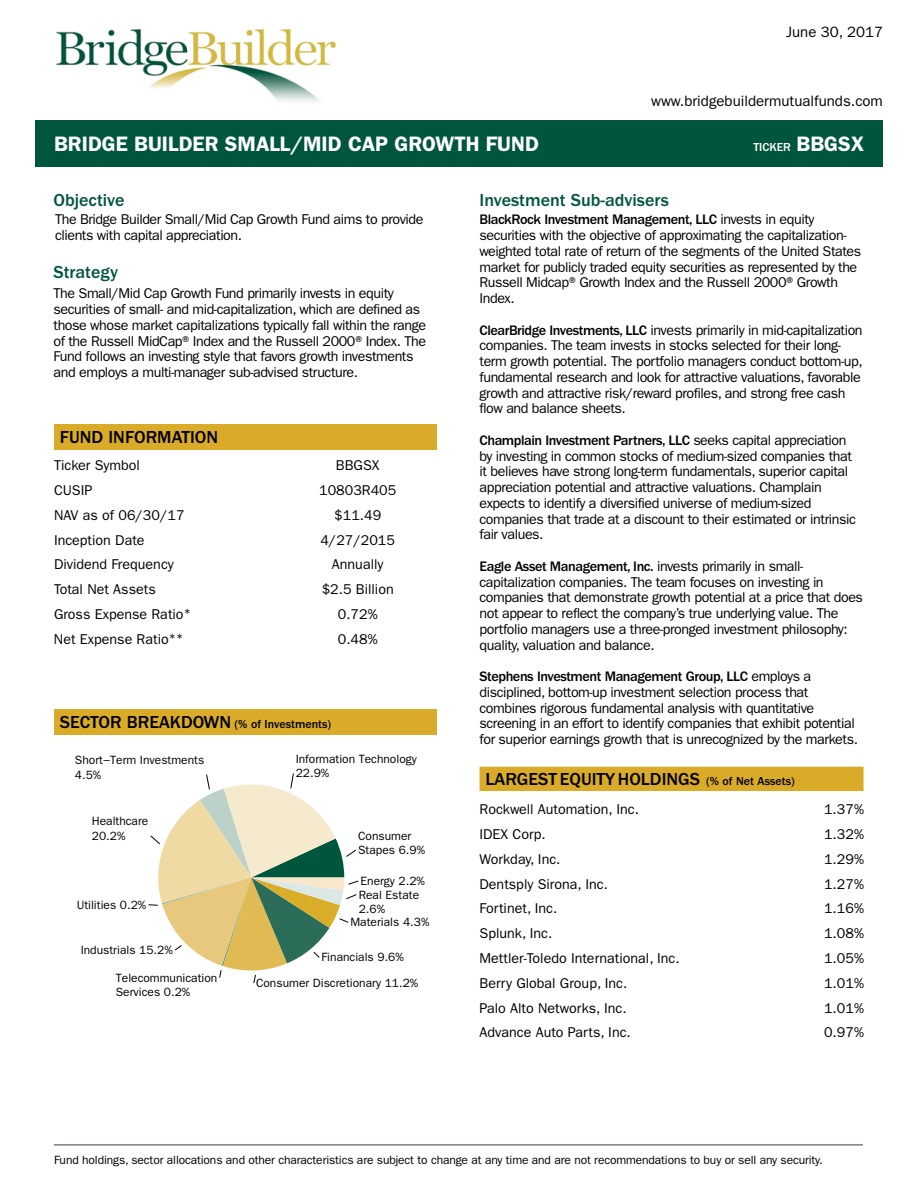
<style>
.page{position:relative;width:918px;height:1188px;background:#fff}
.page>*{position:absolute;margin:0;border:0;box-sizing:border-box;transform-origin:0 0}
.t1{font:600 21px "ITC Franklin Gothic Std";color:#fff}
.t2{font:500 18px "ITC Franklin Gothic Std";color:#000}
.t3{font:500 18px "ITC Franklin Gothic Std";color:#00553d}
.t4{font:15px "ITC Franklin Gothic Std";color:#000}
.t5{font:14.25px/15.8px "ITC Franklin Gothic Std";letter-spacing:-.03em;color:#000}
.t6{font:14.25px "ITC Franklin Gothic Std";color:#000}
.t7{font:12px/14.2px "ITC Franklin Gothic Std";color:#000}
.t8{font:500 12px "ITC Franklin Gothic Std";color:#000}
.t9{font:500 12px "ITC Franklin Gothic Std";color:#fff}
.s1{font-size:12px}
.s2{font-size:18px}
.s3{font-weight:500}
</style>
<div class="page">
<div style="left:54px;top:424px;width:382px;height:25px;background:#d9ab28"></div>
<img style="left:56px;top:29px;width:281px;height:73px">
<div style="left:36px;top:120px;width:847px;height:47px;background:#00553d"></div>
<div style="left:54px;top:709px;width:382px;height:25px;background:#d9ab28"></div>
<svg style="left:148px;top:773px;width:211px;height:210px"></svg>
<hr style="left:54px;top:1144px;width:809px;height:2px;background:#797e83">
<div style="left:480px;top:767px;width:384px;height:24px;background:#d9ab28"></div>
<p class="t4" style="left:786px;top:24px;width:99px">June 30, 2017</p>
<h1 class="t1" style="left:54px;top:131px;width:486px">BRIDGE BUILDER SMALL/MID CAP GROWTH FUND</h1>
<p class="t4" style="left:651px;top:93px;width:233px">www.bridgebuildermutualfunds.com</p>
<h1 class="t1" style="left:796px;top:131px;width:69px">BBGSX</h1>
<p class="t9" style="left:754px;top:140px;width:39px">ticker</p>
<p class="t3" style="left:54px;top:190px;width:73px">Objective</p>
<p class="t5" style="left:55px;top:212px;width:370px">The Bridge Builder Small/Mid Cap Growth Fund aims to provide clients with capital appreciation.</p>
<p class="t3" style="left:54px;top:262px;width:66px">Strategy</p>
<p class="t5" style="left:54px;top:286px;width:374px">The Small/Mid Cap Growth Fund primarily invests in equity securities of small- and mid-capitalization, which are defined as those whose market capitalizations typically fall within the range of the Russell MidCap®Index and the Russell 2000®Index. The Fund follows an investing style that favors growth investments and employs a multi-manager sub-advised structure.</p>
<p class="t2" style="left:60px;top:427px;width:160px">Fund Information</p>
<p class="t6" style="left:54px;top:457px;width:88px">Ticker Symbol</p>
<p class="t5" style="left:336px;top:458px;width:45px">BBGSX</p>
<p class="t5" style="left:54px;top:482px;width:40px">CUSIP</p>
<p class="t6" style="left:319px;top:482px;width:79px">10803R405</p>
<p class="t6" style="left:54px;top:507px;width:132px">NAV as of 06/30/17</p>
<p class="t5" style="left:334px;top:507px;width:49px">$11.49</p>
<p class="t6" style="left:54px;top:532px;width:92px">Inception Date</p>
<p class="t5" style="left:320px;top:532px;width:76px">4/27/2015</p>
<p class="t6" style="left:54px;top:556px;width:121px">Dividend Frequency</p>
<p class="t6" style="left:332px;top:556px;width:53px">Annually</p>
<p class="t6" style="left:54px;top:581px;width:103px">Total Net Assets</p>
<p class="t6" style="left:322px;top:581px;width:74px">$2.5 Billion</p>
<p class="t6" style="left:54px;top:606px;width:138px">Gross Expense Ratio<span class="s1">*</span></p>
<p class="t5" style="left:338px;top:606px;width:41px">0.72%</p>
<p class="t6" style="left:54px;top:631px;width:131px">Net Expense Ratio<span class="s1">**</span></p>
<p class="t5" style="left:338px;top:631px;width:41px">0.48%</p>
<p class="t8" style="left:60px;top:717px;width:273px"><span class="s2">sector breakdown</span> (% of Investments)</p>
<p class="t7" style="left:75px;top:753px;width:131px">Short−Term Investments<br>4.5%</p>
<p class="t7" style="left:92px;top:814px;width:58px">Healthcare<br>20.2%</p>
<p class="t7" style="left:296px;top:752px;width:123px">Information Technology<br>22.9%</p>
<p class="t7" style="left:358px;top:829px;width:68px">Consumer<br>Stapes 6.9%</p>
<p class="t7" style="left:360px;top:874px;width:66px">Energy 2.2%</p>
<p class="t7" style="left:359px;top:887px;width:62px">Real Estate<br>2.6%</p>
<p class="t7" style="left:77px;top:898px;width:71px">Utilities 0.2%</p>
<p class="t7" style="left:81px;top:943px;width:94px">Industrials 15.2%</p>
<p class="t7" style="left:116px;top:971px;width:103px">Telecommunication<br>Services 0.2%</p>
<p class="t7" style="left:256px;top:976px;width:164px">Consumer Discretionary 11.2%</p>
<p class="t7" style="left:350px;top:915px;width:80px">Materials 4.3%</p>
<p class="t7" style="left:322px;top:950px;width:84px">Financials 9.6%</p>
<p class="t3" style="left:480px;top:190px;width:191px">Investment Sub-advisers</p>
<p class="t5" style="left:480px;top:212px;width:383px"><span class="s3">BlackRock Investment Management, LLC</span> invests in equity securities with the objective of approximating the capitalization&shy;weighted total rate of return of the segments of the United States market for publicly traded equity securities as represented by the Russell Midcap®Growth Index and the Russell 2000®Growth Index.</p>
<p class="t5" style="left:480px;top:322px;width:385px"><span class="s3">ClearBridge Investments, LLC</span> invests primarily in mid-capitalization companies. The team invests in stocks selected for their long&shy;term growth potential. The portfolio managers conduct bottom-up, fundamental research and look for attractive valuations, favorable growth and attractive risk/reward profiles, and strong free cash flow and balance sheets.</p>
<p class="t5" style="left:480px;top:432px;width:378px"><span class="s3">Champlain Investment Partners, LLC</span> seeks capital appreciation by investing in common stocks of medium-sized companies that it believes have strong long-term fundamentals, superior capital appreciation potential and attractive valuations. Champlain expects to identify a diversified universe of medium-sized companies that trade at a discount to their estimated or intrinsic fair values.</p>
<p class="t5" style="left:480px;top:558px;width:385px"><span class="s3">Eagle Asset Management, Inc.</span> invests primarily in small&shy;capitalization companies. The team focuses on investing in companies that demonstrate growth potential at a price that does not appear to reflect the company’s true underlying value. The portfolio managers use a three-pronged investment philosophy: quality, valuation and balance.</p>
<p class="t5" style="left:480px;top:669px;width:380px"><span class="s3">Stephens Investment Management Group, LLC</span> employs a disciplined, bottom-up investment selection process that combines rigorous fundamental analysis with quantitative screening in an effort to identify companies that exhibit potential for superior earnings growth that is unrecognized by the markets.</p>
<p class="t2" style="left:486px;top:769px;width:311px">Largest Equity Holdings <span class="s1">(% of Net Assets)</span></p>
<p class="t6" style="left:480px;top:801px;width:161px">Rockwell Automation, Inc.</p>
<p class="t5" style="left:824px;top:802px;width:41px">1.37%</p>
<p class="t6" style="left:480px;top:826px;width:68px">IDEX Corp.</p>
<p class="t5" style="left:824px;top:826px;width:41px">1.32%</p>
<p class="t6" style="left:480px;top:851px;width:82px">Workday, Inc.</p>
<p class="t5" style="left:824px;top:851px;width:41px">1.29%</p>
<p class="t6" style="left:480px;top:876px;width:130px">Dentsply Sirona, Inc.</p>
<p class="t5" style="left:824px;top:876px;width:41px">1.27%</p>
<p class="t6" style="left:480px;top:900px;width:79px">Fortinet, Inc.</p>
<p class="t5" style="left:824px;top:901px;width:41px">1.16%</p>
<p class="t6" style="left:480px;top:925px;width:74px">Splunk, Inc.</p>
<p class="t5" style="left:824px;top:926px;width:41px">1.08%</p>
<p class="t6" style="left:480px;top:950px;width:202px">Mettler-Toledo International, Inc.</p>
<p class="t5" style="left:824px;top:950px;width:41px">1.05%</p>
<p class="t6" style="left:480px;top:975px;width:149px">Berry Global Group, Inc.</p>
<p class="t5" style="left:824px;top:975px;width:41px">1.01%</p>
<p class="t6" style="left:480px;top:1000px;width:149px">Palo Alto Networks, Inc.</p>
<p class="t5" style="left:824px;top:1000px;width:41px">1.01%</p>
<p class="t6" style="left:480px;top:1024px;width:153px">Advance Auto Parts, Inc.</p>
<p class="t5" style="left:824px;top:1025px;width:41px">0.97%</p>
<p class="t7" style="left:54px;top:1152px;width:770px">Fund holdings, sector allocations and other characteristics are subject to change at any time and are not recommendations to buy or sell any security.</p>
</div>
